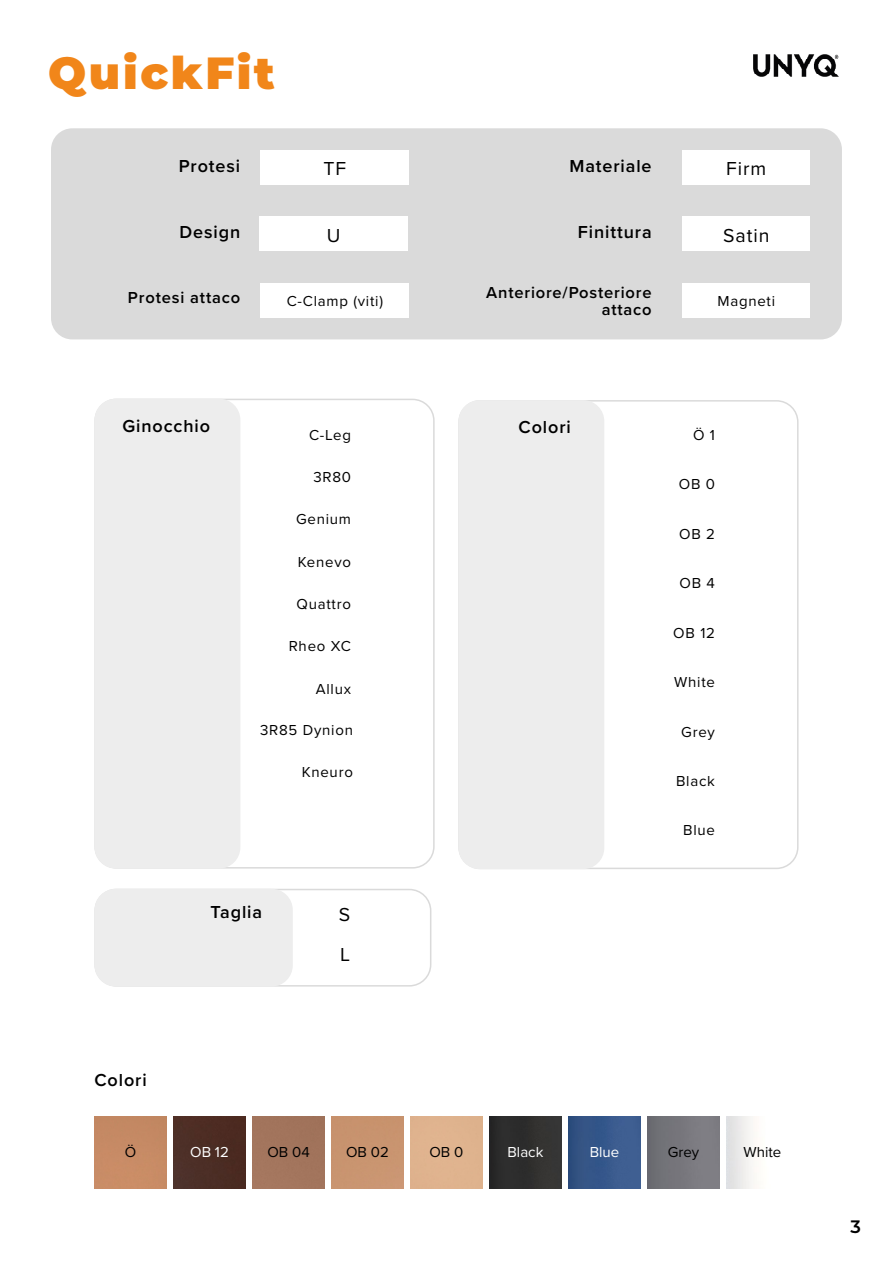
<style>
.page{position:relative;width:893px;height:1263px;background:#fff}
.page>*{position:absolute;margin:0;border:0;box-sizing:border-box;transform-origin:0 0}
.t1{font:900 45px "Montserrat";letter-spacing:.06em;color:#f1861a}
.t2{font:19.5px/40.5px "Proxima Nova";letter-spacing:.05em;color:#000}
.t3{font:600 18px "Proxima Nova";letter-spacing:.05em;color:#000}
.t4{font:600 18px "Montserrat";color:#000}
.t5{font:600 16.5px/16.5px "Proxima Nova";letter-spacing:.05em;color:#000;text-align:right}
.t6{font:15px "Proxima Nova";letter-spacing:.05em;color:#000}
.t7{font:15px "Proxima Nova";color:#fff}
</style>
<div class="page">
<img style="left:754px;top:55px;width:85px;height:22px">
<div style="left:94px;top:889px;width:337px;height:97px;border:2px solid #dadada;border-radius:21px"></div>
<div style="left:94px;top:889px;width:199px;height:97px;background:#ededed;border-radius:21px"></div>
<div style="left:458px;top:400px;width:146px;height:469px;background:#ededed;border-radius:21px"></div>
<div style="left:94px;top:399px;width:146px;height:469px;background:#ededed;border-radius:21px"></div>
<div style="left:51px;top:128px;width:791px;height:211px;background:#dadada;border-radius:21px"></div>
<div style="left:682px;top:151px;width:128px;height:34px;background:#fff"></div>
<div style="left:259px;top:217px;width:149px;height:34px;background:#fff"></div>
<div style="left:94px;top:1116px;width:73px;height:72px;background:#c78a65"></div>
<div style="left:173px;top:1116px;width:73px;height:72px;background:#4c2d24"></div>
<div style="left:252px;top:1116px;width:73px;height:72px;background:#a2745c"></div>
<img style="left:489px;top:1116px;width:73px;height:72px">
<img style="left:568px;top:1116px;width:73px;height:72px">
<img style="left:647px;top:1116px;width:73px;height:72px">
<div style="left:260px;top:151px;width:149px;height:34px;background:#fff"></div>
<div style="left:682px;top:217px;width:128px;height:34px;background:#fff"></div>
<div style="left:260px;top:283px;width:149px;height:34px;background:#fff"></div>
<div style="left:682px;top:283px;width:128px;height:34px;background:#fff"></div>
<h1 class="t1" style="left:48px;top:39px;width:228px">QuickFit</h1>
<p class="t3" style="left:179px;top:152px;width:63px">Protesi</p>
<h2 class="t2" style="left:323px;top:148px;width:24px">TF</h2>
<p class="t3" style="left:569px;top:152px;width:84px">Materiale</p>
<h2 class="t2" style="left:726px;top:148px;width:42px">Firm</h2>
<p class="t3" style="left:179px;top:218px;width:62px">Design</p>
<p class="t3" style="left:578px;top:218px;width:75px">Finittura</p>
<h2 class="t2" style="left:723px;top:214px;width:48px">Satin</h2>
<h2 class="t2" style="left:327px;top:214px;width:15px">U</h2>
<p class="t5" style="left:128px;top:289px;width:114px">Protesi attaco</p>
<p class="t6" style="left:287px;top:290px;width:98px">C-Clamp (viti)</p>
<p class="t5" style="left:486px;top:284px;width:167px">Anteriore/Posteriore attaco</p>
<p class="t6" style="left:717px;top:290px;width:59px">Magneti</p>
<p class="t3" style="left:122px;top:412px;width:89px">Ginocchio</p>
<p class="t6" style="left:309px;top:423px;width:44px">C-Leg</p>
<p class="t6" style="left:313px;top:466px;width:39px">3R80</p>
<p class="t6" style="left:296px;top:508px;width:56px">Genium</p>
<p class="t6" style="left:298px;top:550px;width:55px">Kenevo</p>
<p class="t6" style="left:297px;top:593px;width:56px">Quattro</p>
<p class="t6" style="left:289px;top:635px;width:64px">Rheo XC</p>
<p class="t6" style="left:316px;top:678px;width:37px">Allux</p>
<p class="t6" style="left:260px;top:719px;width:94px">3R85 Dynion</p>
<p class="t6" style="left:302px;top:761px;width:53px">Kneuro</p>
<p class="t3" style="left:94px;top:1066px;width:54px">Colori</p>
<p class="t3" style="left:210px;top:898px;width:53px">Taglia</p>
<h2 class="t2" style="left:339px;top:893px;width:13px">S<br>L</h2>
<p class="t3" style="left:518px;top:414px;width:54px">Colori</p>
<p class="t6" style="left:693px;top:423px;width:23px">Ö 1</p>
<p class="t6" style="left:679px;top:473px;width:38px">OB 0</p>
<p class="t6" style="left:679px;top:522px;width:37px">OB 2</p>
<p class="t6" style="left:680px;top:572px;width:37px">OB 4</p>
<p class="t6" style="left:673px;top:621px;width:43px">OB 12</p>
<p class="t6" style="left:674px;top:671px;width:42px">White</p>
<p class="t6" style="left:681px;top:720px;width:35px">Grey</p>
<p class="t6" style="left:676px;top:770px;width:40px">Black</p>
<p class="t6" style="left:683px;top:819px;width:33px">Blue</p>
<p class="t6" style="left:125px;top:1141px;width:13px">Ö</p>
<p class="t7" style="left:190px;top:1141px;width:40px">OB 12</p>
<p class="t6" style="left:267px;top:1141px;width:44px">OB 04</p>
<p class="t6" style="left:346px;top:1141px;width:44px">OB 02</p>
<p class="t6" style="left:429px;top:1141px;width:35px">OB 0</p>
<p class="t7" style="left:508px;top:1141px;width:37px">Black</p>
<p class="t7" style="left:590px;top:1141px;width:31px">Blue</p>
<p class="t6" style="left:668px;top:1141px;width:33px">Grey</p>
<p class="t6" style="left:743px;top:1141px;width:39px">White</p>
<p class="t4" style="left:851px;top:1213px;width:12px">3</p>
</div>
